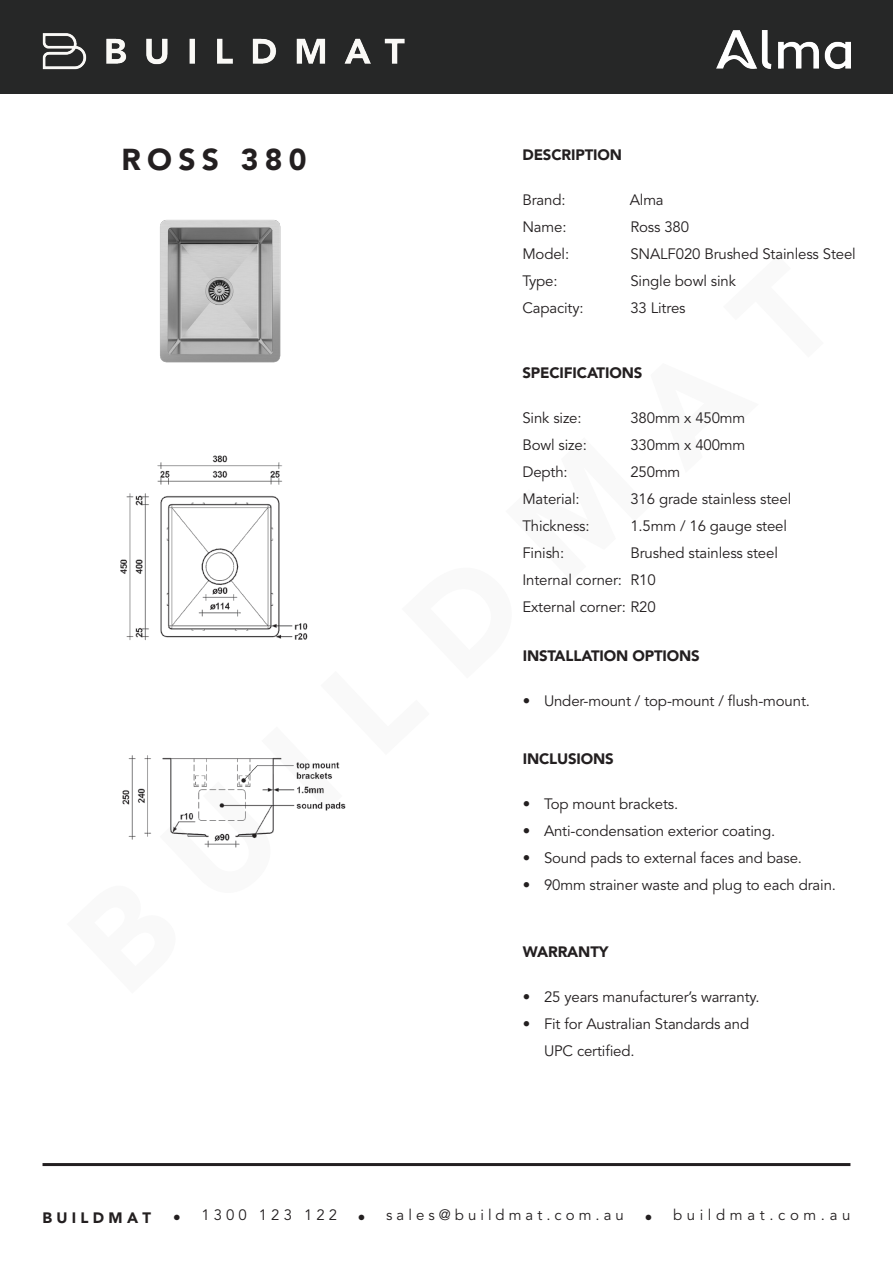
<style>
.page{position:relative;width:893px;height:1263px;background:#fff}
.page>*{position:absolute;margin:0;border:0;box-sizing:border-box;transform-origin:0 0}
.t1{font:900 30px "Avenir LT Std";letter-spacing:.21em;color:#231f20}
.t2{font:15px/27px "Avenir LT Std";letter-spacing:-.01em;color:#231f20}
.t3{font:900 15px "Avenir LT Std";letter-spacing:-.01em;color:#231f20}
.s1{font-size:30px}
.s2{font-weight:900;font-size:30px}
</style>
<div class="page">
<hr style="left:43px;top:1163px;width:807px;height:3px;background:#231f20">
<img style="left:160px;top:220px;width:121px;height:143px">
<div style="left:0;top:0;width:893px;height:93px;background:#262727"></div>
<img style="left:42px;top:33px;width:363px;height:37px">
<img style="left:717px;top:31px;width:133px;height:37px">
<img style="left:120px;top:455px;width:188px;height:185px">
<img style="left:122px;top:755px;width:224px;height:93px">
<p class="t1" style="left:121px;top:141px;width:187px">ROSS 380</p>
<p class="t3" style="left:522px;top:146px;width:101px">DESCRIPTION</p>
<p class="t2" style="left:522px;top:187px;width:45px">Brand:</p>
<p class="t2" style="left:630px;top:187px;width:36px">Alma</p>
<p class="t2" style="left:522px;top:214px;width:46px">Name:</p>
<p class="t2" style="left:630px;top:214px;width:60px">Ross 380</p>
<p class="t2" style="left:522px;top:241px;width:48px">Model:</p>
<p class="t2" style="left:630px;top:241px;width:227px">SNALF020 Brushed Stainless Steel</p>
<p class="t2" style="left:522px;top:268px;width:37px">Type:</p>
<p class="t2" style="left:630px;top:268px;width:107px">Single bowl sink</p>
<p class="t2" style="left:522px;top:295px;width:63px">Capacity:</p>
<p class="t2" style="left:630px;top:295px;width:57px">33 Litres</p>
<p class="t3" style="left:522px;top:364px;width:121px">SPECIFICATIONS</p>
<p class="t2" style="left:522px;top:405px;width:61px">Sink size:</p>
<p class="t2" style="left:630px;top:405px;width:116px">380mm x 450mm</p>
<p class="t2" style="left:522px;top:432px;width:66px">Bowl size:</p>
<p class="t2" style="left:630px;top:432px;width:116px">330mm x 400mm</p>
<p class="t2" style="left:522px;top:459px;width:47px">Depth:</p>
<p class="t2" style="left:630px;top:459px;width:51px">250mm</p>
<p class="t2" style="left:522px;top:486px;width:59px">Material:</p>
<p class="t2" style="left:630px;top:486px;width:162px">316 grade stainless steel</p>
<p class="t2" style="left:522px;top:513px;width:69px">Thickness:</p>
<p class="t2" style="left:630px;top:513px;width:158px">1.5mm / 16 gauge steel</p>
<p class="t2" style="left:522px;top:540px;width:43px">Finish:</p>
<p class="t2" style="left:630px;top:540px;width:149px">Brushed stainless steel</p>
<p class="t2" style="left:522px;top:567px;width:135px">Internal corner: R10</p>
<p class="t2" style="left:522px;top:594px;width:135px">External corner: R20</p>
<p class="t3" style="left:523px;top:647px;width:179px">INSTALLATION OPTIONS</p>
<p class="t2" style="left:523px;top:688px;width:289px">• Under-mount / top-mount / flush-mount.</p>
<p class="t3" style="left:523px;top:749px;width:93px">INCLUSIONS</p>
<p class="t2" style="left:523px;top:790px;width:157px">• Top mount brackets.</p>
<p class="t2" style="left:523px;top:817px;width:254px">• Anti-condensation exterior coating.</p>
<p class="t2" style="left:523px;top:844px;width:281px">• Sound pads to external faces and base.</p>
<p class="t2" style="left:523px;top:871px;width:315px">• 90mm strainer waste and plug to each drain.</p>
<p class="t3" style="left:523px;top:942px;width:87px">WARRANTY</p>
<p class="t2" style="left:523px;top:983px;width:238px">• 25 years manufacturer’s warranty.</p>
<p class="t2" style="left:544px;top:1010px;width:207px;text-indent:-21px">• Fit for Australian Standards and<br>UPC certified.</p>
<p class="t3" style="left:43px;top:1208px;width:140px">B U I L D M A T <span class="s1">.</span></p>
<p class="t2" style="left:201px;top:1202px;width:166px">1 3 0 0 1 2 3 1 2 2 <span class="s2">.</span></p>
<p class="t2" style="left:386px;top:1202px;width:268px">s a l e s @ b u i l d m a t . c o m . a u <span class="s2">.</span></p>
<p class="t2" style="left:673px;top:1202px;width:179px">b u i l d m a t . c o m . a u</p>
</div>
